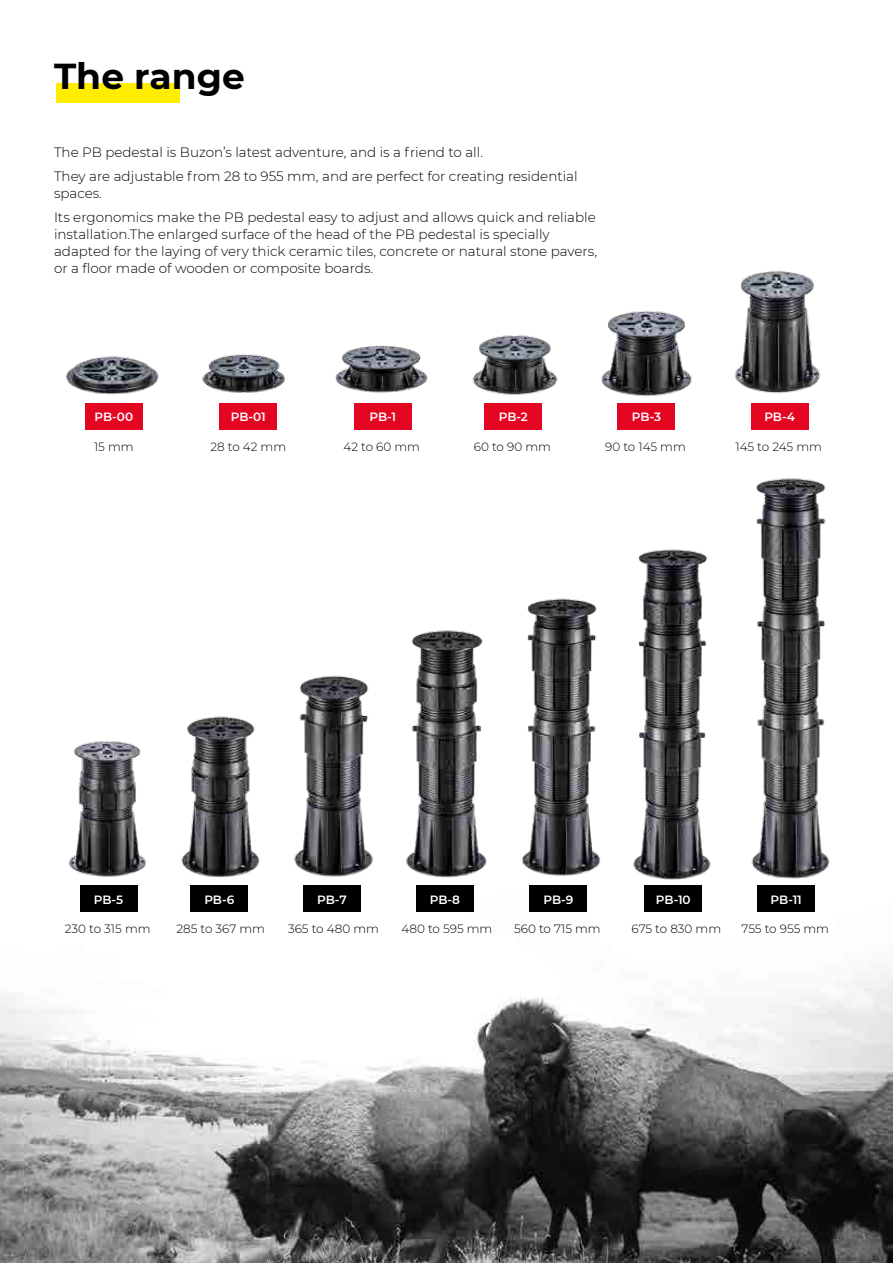
<style>
.page{position:relative;width:893px;height:1263px;background:#fff}
.page>*{position:absolute;margin:0;border:0;box-sizing:border-box;transform-origin:0 0}
.t1{font:700 36px "Montserrat";color:#000}
.t2{font:300 13.5px/23.7px "Montserrat";color:#000}
.t3{font:300 12px "Montserrat";color:#000}
.t4{font:600 12px "Montserrat";letter-spacing:-.01em;color:#fff}
</style>
<div class="page">
<img style="left:0;top:885px;width:893px;height:378px">
<img style="left:68px;top:741px;width:78px;height:136px">
<img style="left:181px;top:716px;width:79px;height:162px">
<img style="left:294px;top:675px;width:79px;height:202px">
<img style="left:406px;top:630px;width:81px;height:248px">
<img style="left:521px;top:598px;width:80px;height:278px">
<img style="left:633px;top:549px;width:78px;height:331px">
<img style="left:751px;top:478px;width:79px;height:401px">
<div style="left:80px;top:886px;width:58px;height:26px;background:#000"></div>
<div style="left:190px;top:886px;width:58px;height:26px;background:#000"></div>
<div style="left:303px;top:886px;width:58px;height:26px;background:#000"></div>
<div style="left:416px;top:886px;width:58px;height:26px;background:#000"></div>
<div style="left:529px;top:886px;width:58px;height:26px;background:#000"></div>
<div style="left:644px;top:886px;width:58px;height:26px;background:#000"></div>
<div style="left:757px;top:886px;width:58px;height:26px;background:#000"></div>
<hr style="left:892px;top:145px;width:1px;height:552px;background:#000">
<div style="left:57px;top:83px;width:123px;height:19px;background:#ffed00"></div>
<img style="left:65px;top:356px;width:94px;height:39px">
<img style="left:202px;top:354px;width:83px;height:39px">
<img style="left:335px;top:346px;width:93px;height:47px">
<img style="left:472px;top:335px;width:86px;height:60px">
<img style="left:601px;top:311px;width:91px;height:85px">
<img style="left:734px;top:271px;width:87px;height:122px">
<div style="left:85px;top:403px;width:58px;height:26px;background:#e40521"></div>
<div style="left:219px;top:403px;width:58px;height:26px;background:#e40521"></div>
<div style="left:354px;top:403px;width:58px;height:26px;background:#e40521"></div>
<div style="left:484px;top:403px;width:58px;height:26px;background:#e40521"></div>
<div style="left:617px;top:403px;width:58px;height:26px;background:#e40521"></div>
<div style="left:751px;top:403px;width:58px;height:26px;background:#e40521"></div>
<h1 class="t1" style="left:54px;top:50px;width:192px">The range</h1>
<p class="t2" style="left:54px;top:140px;width:525px">The PB pedestal is Buzon’s latest adventure, and is a friend to all.<br>They are adjustable from 28 to 955 mm, and are perfect for creating residential</p>
<p class="t2" style="left:54px;top:181px;width:543px">spaces.<br>Its ergonomics make the PB pedestal easy to adjust and allows quick and reliable</p>
<p class="t2" style="left:54px;top:225px;width:545px;line-height:17.2px">installation.The enlarged surface of the head of the PB pedestal is specially adapted for the laying of very thick ceramic tiles, concrete or natural stone pavers, or a floor made of wooden or composite boards.</p>
<p class="t4" style="left:95px;top:408px;width:40px">PB-00</p>
<p class="t4" style="left:231px;top:408px;width:36px">PB-01</p>
<p class="t4" style="left:369px;top:408px;width:28px">PB-1</p>
<p class="t4" style="left:499px;top:408px;width:31px">PB-2</p>
<p class="t4" style="left:632px;top:408px;width:31px">PB-3</p>
<p class="t4" style="left:764px;top:408px;width:32px">PB-4</p>
<p class="t3" style="left:94px;top:439px;width:41px">15 mm</p>
<p class="t3" style="left:210px;top:439px;width:77px">28 to 42 mm</p>
<p class="t3" style="left:344px;top:439px;width:78px">42 to 60 mm</p>
<p class="t3" style="left:474px;top:439px;width:79px">60 to 90 mm</p>
<p class="t3" style="left:605px;top:439px;width:82px">90 to 145 mm</p>
<p class="t3" style="left:735px;top:439px;width:88px">145 to 245 mm</p>
<p class="t4" style="left:94px;top:891px;width:31px">PB-5</p>
<p class="t4" style="left:204px;top:891px;width:31px">PB-6</p>
<p class="t4" style="left:317px;top:891px;width:31px">PB-7</p>
<p class="t4" style="left:430px;top:891px;width:32px">PB-8</p>
<p class="t4" style="left:543px;top:891px;width:31px">PB-9</p>
<p class="t4" style="left:656px;top:891px;width:36px">PB-10</p>
<p class="t4" style="left:771px;top:891px;width:33px">PB-11</p>
<p class="t3" style="left:65px;top:921px;width:87px">230 to 315 mm</p>
<p class="t3" style="left:176px;top:921px;width:90px">285 to 367 mm</p>
<p class="t3" style="left:288px;top:921px;width:92px">365 to 480 mm</p>
<p class="t3" style="left:402px;top:921px;width:92px">480 to 595 mm</p>
<p class="t3" style="left:514px;top:921px;width:88px">560 to 715 mm</p>
<p class="t3" style="left:632px;top:921px;width:91px">675 to 830 mm</p>
<p class="t3" style="left:742px;top:921px;width:89px">755 to 955 mm</p>
</div>
